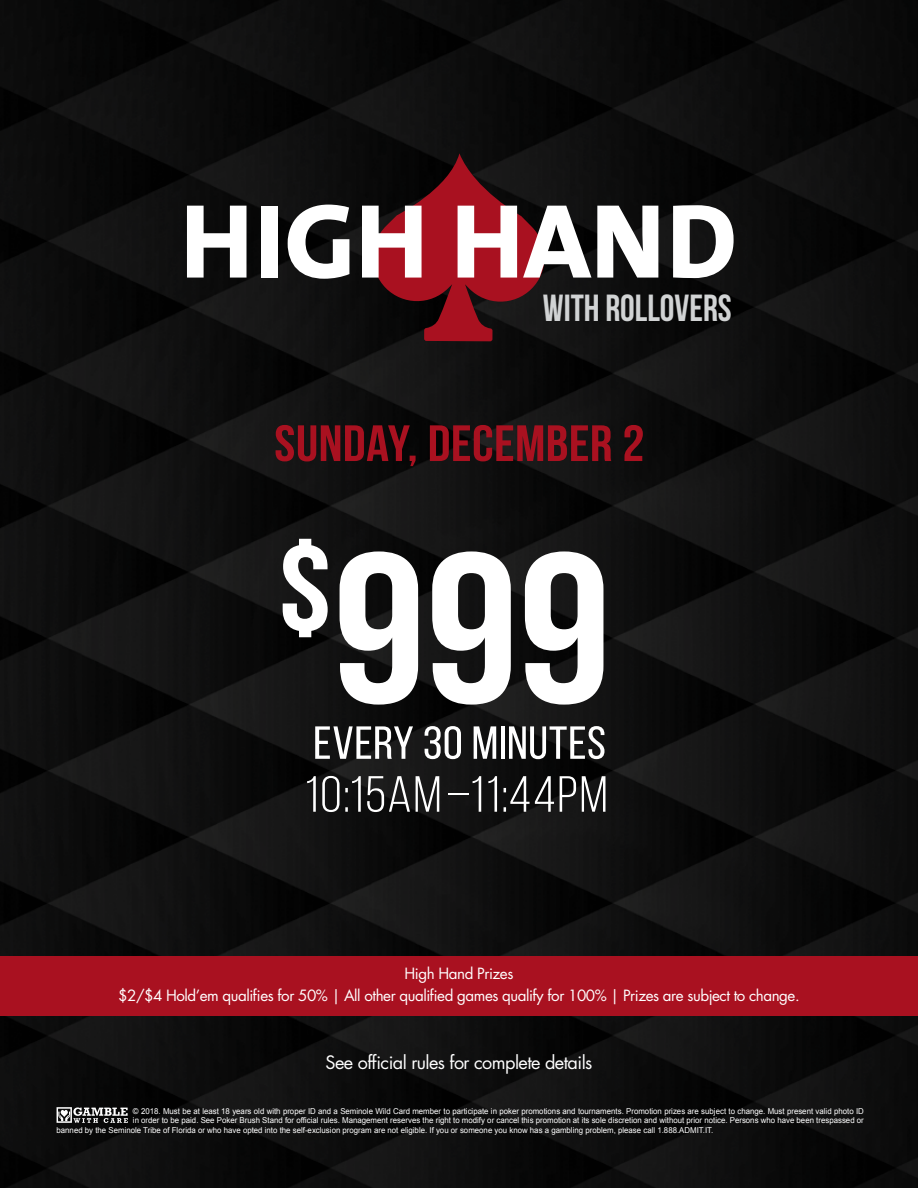
<style>
.page{position:relative;width:918px;height:1188px;background:#fff}
.page>*{position:absolute;margin:0;border:0;box-sizing:border-box;transform-origin:0 0}
.t1{font:700 213.9px "Bebas Neue";color:#fff;scale:1.1 1}
.t2{font:800 106.5px "The Sans B8";color:#fff}
.t3{font:700 51px "Bebas Neue";letter-spacing:.005em;color:#a91120;scale:1.1 1}
.t4{font:50.7px "Bebas Neue";letter-spacing:.025em;color:#fff;scale:1.1 1}
.t5{font:46.35px "Bebas Neue";letter-spacing:.01em;color:#fff;scale:1.1 1}
.t6{font:700 37.65px "Bebas Neue";color:#d1d3d4}
.t7{font:18px "Futura Std";letter-spacing:-.03em;color:#fff}
.t8{font:15.15px/22.2px "Futura Std";letter-spacing:-.03em;color:#fff;text-align:center}
.t9{font:8.1px "Arial";color:#fff}
</style>
<div class="page">
<img style="left:0;top:0;width:918px;height:1188px">
<svg style="left:369px;top:153px;width:180px;height:188px;background:#5f0f17"></svg>
<svg style="left:57px;top:1107px;width:71px;height:16px"></svg>
<div style="left:0;top:957px;width:918px;height:59px;background:#a91120"></div>
<h2 class="t2" style="left:181px;top:184px;width:558px">HIGH HAND</h2>
<h3 class="t6" style="left:543px;top:288px;width:190px">WITH ROLLOVERS</h3>
<h3 class="t3" style="left:274px;top:415px;width:338px">SUNDAY, DECEMBER 2</h3>
<h1 class="t1" style="left:278px;top:512px;width:304px"><sup>$</sup>999</h1>
<h3 class="t5" style="left:313px;top:718px;width:268px">EVERY 30 MINUTES</h3>
<h3 class="t4" style="left:304px;top:767px;width:278px">10:15AM–11:44PM</h3>
<h3 class="t8" style="left:118px;top:962px;width:683px">High Hand Prizes<br>$2/$4 Hold’em qualifies for 50% | All other qualified games qualify for 100% | Prizes are subject to change.</h3>
<h3 class="t7" style="left:326px;top:1051px;width:268px">See official rules for complete details</h3>
<p class="t9" style="left:133px;top:1106px;width:732px">© 2018. Must be at least 18 years old with proper ID and a Seminole Wild Card member to participate in poker promotions and tournaments. Promotion prizes are subject to change. Must present valid photo ID</p>
<p class="t9" style="left:133px;top:1115px;width:732px">in order to be paid. See Poker Brush Stand for official rules. Management reserves the right to modify or cancel this promotion at its sole discretion and without prior notice. Persons who have been trespassed or</p>
<p class="t9" style="left:57px;top:1125px;width:658px">banned by the Seminole Tribe of Florida or who have opted into the self-exclusion program are not eligible. If you or someone you know has a gambling problem, please call 1.888.ADMIT.IT.</p>
</div>
